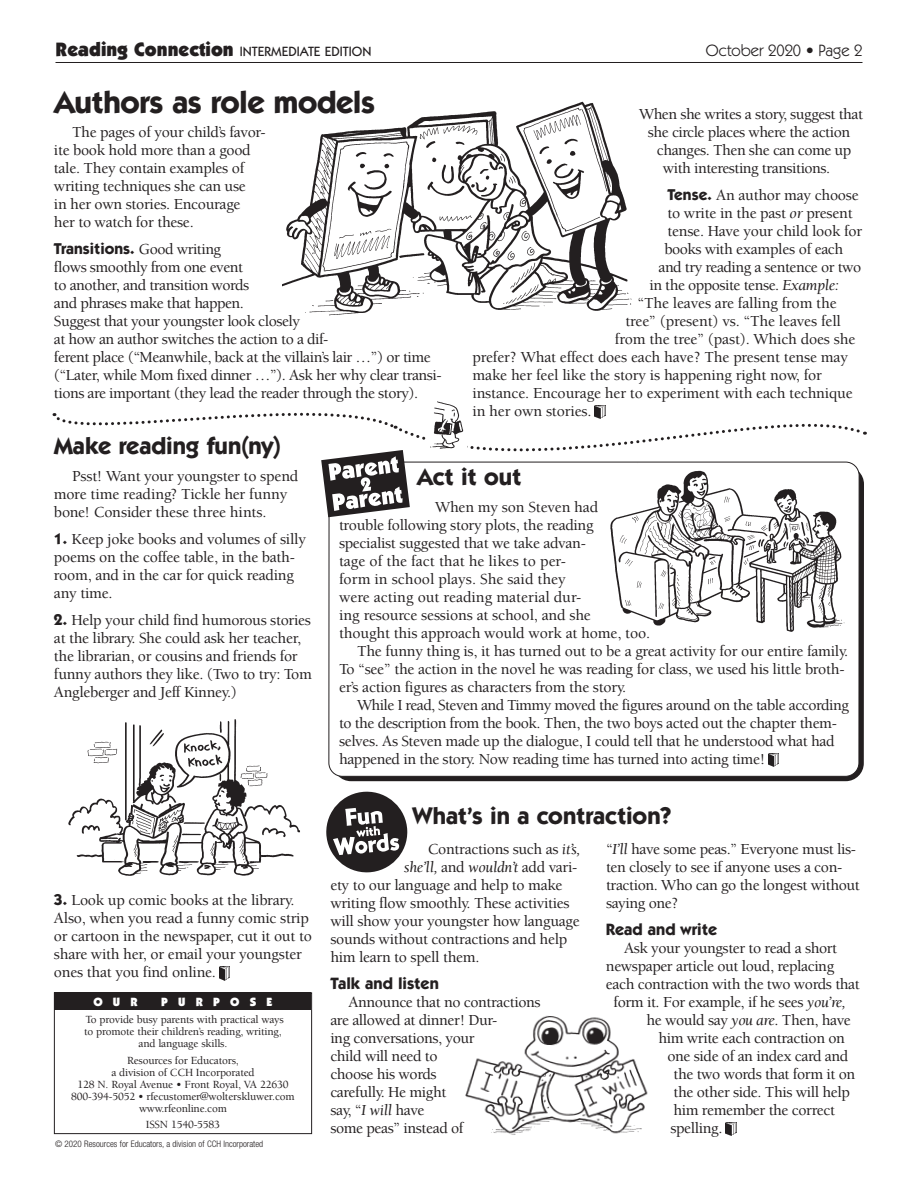
<style>
.page{position:relative;width:918px;height:1188px;background:#fff}
.page>*{position:absolute;margin:0;border:0;box-sizing:border-box;transform-origin:0 0}
.t1{font:700 31.5px "ITC Kabel Std";letter-spacing:-.015em;color:#231f20}
.t2{font:700 24px "ITC Kabel Std";letter-spacing:-.005em;color:#231f20}
.t3{font:700 16.5px "ITC Kabel Std";color:#231f20}
.t4{font:16.5px "ITC Kabel Std";color:#231f20}
.t5{font:500 15.75px/18px "Berkeley Std";letter-spacing:-.02em;color:#231f20}
.t6{font:500 15.75px "Berkeley Std";color:#231f20}
.t7{font:italic 15.75px "Berkeley Std";letter-spacing:-.02em;color:#231f20}
.t8{font:500 13.5px "ITC Kabel Std";color:#231f20}
.t9{font:900 12px "ITC Kabel Std";letter-spacing:.85em;color:#fff}
.t10{font:500 11.25px/12px "Berkeley Std";letter-spacing:-.015em;color:#231f20;text-align:center}
.t11{font:300 condensed 9px "Helvetica Neue";color:#231f20}
.s1{font-weight:900;font-size:19.5px}
.s2{font-family:"ITC Kabel Std";font-weight:700}
.s3{font-weight:400;font-style:italic}
.s4{font-weight:500;font-style:normal}
</style>
<div class="page">
<div style="left:54px;top:992px;width:258px;height:142px;border:1px solid #231f20"></div>
<div style="left:55px;top:992px;width:256px;height:18px;background:#231f20"></div>
<hr style="left:56px;top:62px;width:806px;height:1px;background:#231f20">
<img style="left:768px;top:753px;width:11px;height:14px">
<svg style="left:219px;top:967px;width:11px;height:13px"></svg>
<img style="left:726px;top:1122px;width:10px;height:14px">
<svg style="left:54px;top:405px;width:811px;height:112px"></svg>
<svg style="left:326px;top:791px;width:82px;height:82px"></svg>
<img style="left:283px;top:101px;width:348px;height:215px">
<img style="left:465px;top:1015px;width:183px;height:120px">
<img style="left:68px;top:719px;width:232px;height:157px">
<div style="left:427px;top:429px;width:40px;height:22px;background:#fff"></div>
<img style="left:604px;top:463px;width:243px;height:169px">
<img style="left:427px;top:401px;width:38px;height:56px">
<h1 class="t8" style="left:56px;top:44px;width:317px"><span class="s1">Reading Connection</span> INTERMEDIATE EDITION</h1>
<h1 class="t4" style="left:706px;top:41px;width:158px">October 2020 • Page 2</h1>
<h2 class="t1" style="left:54px;top:83px;width:323px">Authors as role models</h2>
<p class="t5" style="left:54px;top:123px;width:213px;text-indent:18px">The pages of your child’s favor&shy;ite book hold more than a good tale. They contain examples of writing techniques she can use<br>in her own stories. Encourage<br>her to watch for these.</p>
<p class="t5" style="left:54px;top:240px;width:389px"><span class="s2">Transitions.</span> Good writing<br>flows smoothly from one event<br>to another, and transition words<br>and phrases make that happen.<br>Suggest that your youngster look closely<br>at how an author switches the action to a dif-<br>ferent place (“Meanwhile, back at the villain’s lair …”) or time (“Later, while Mom fixed dinner …”). Ask her why clear transi&shy;tions are important (they lead the reader through the story).</p>
<p class="t5" style="left:639px;top:105px;width:225px;text-align:center">When she writes a story, suggest that she circle places where the action changes. Then she can come up with interesting transitions.</p>
<p class="t5" style="left:667px;top:186px;width:193px"><span class="s2">Tense.</span> An author may choose</p>
<p class="t5" style="left:667px;top:204px;width:187px">to write in the past <span class="s3">or</span> present</p>
<p class="t5" style="left:667px;top:222px;width:196px">tense. Have your child look for</p>
<p class="t5" style="left:664px;top:240px;width:180px">books with examples of each</p>
<p class="t5" style="left:658px;top:258px;width:204px">and try reading a sentence or two</p>
<p class="t5" style="left:650px;top:276px;width:191px">in the opposite tense. <span class="s3">Example:</span></p>
<p class="t5" style="left:638px;top:294px;width:201px">“The leaves are falling from the</p>
<p class="t5" style="left:626px;top:312px;width:217px">tree” (present) vs. “The leaves fell</p>
<p class="t5" style="left:615px;top:330px;width:242px">from the tree” (past). Which does she</p>
<p class="t5" style="left:472px;top:348px;width:377px">prefer? What effect does each have? The present tense may</p>
<p class="t5" style="left:472px;top:366px;width:351px">make her feel like the story is happening right now, for</p>
<p class="t5" style="left:472px;top:384px;width:382px">instance. Encourage her to experiment with each technique</p>
<p class="t5" style="left:472px;top:402px;width:121px">in her own stories.</p>
<h2 class="t2" style="left:54px;top:431px;width:228px">Make reading fun(ny)</h2>
<p class="t5" style="left:54px;top:467px;width:246px;text-indent:18px">Psst! Want your youngster to spend more time reading? Tickle her funny bone! Consider these three hints.</p>
<p class="t5" style="left:54px;top:530px;width:253px"><span class="s2">1.</span> Keep joke books and volumes of silly poems on the coffee table, in the bath&shy;room, and in the car for quick reading any time.</p>
<p class="t5" style="left:54px;top:611px;width:260px"><span class="s2">2.</span> Help your child find humorous stories at the library. She could ask her teacher, the librarian, or cousins and friends for funny authors they like. (Two to try: Tom Angleberger and Jeff Kinney.)</p>
<p class="t5" style="left:54px;top:892px;width:259px"><span class="s2">3.</span> Look up comic books at the library.<br>Also, when you read a funny comic strip or cartoon in the newspaper, cut it out to share with her, or email your youngster ones that you find online.</p>
<p class="t9" style="left:93px;top:994px;width:46px">OUR</p>
<p class="t9" style="left:161px;top:994px;width:113px">PURPOSE</p>
<p class="t10" style="left:84px;top:1014px;width:201px">To provide busy parents with practical ways to promote their children’s reading, writing, and language skills.</p>
<p class="t10" style="left:71px;top:1055px;width:225px">Resources for Educators,<br>a division of CCH Incorporated<br>128 N. Royal Avenue • Front Royal, VA 22630<br>800-394-5052 • rfecustomer@wolterskluwer.com www.rfeonline.com</p>
<p class="t10" style="left:146px;top:1119px;width:76px">ISSN 1540-5583</p>
<p class="t11" style="left:55px;top:1139px;width:210px">© 2020 Resources for Educators, a division of CCH Incorporated</p>
<h2 class="t2" style="left:417px;top:462px;width:106px">Act it out</h2>
<p class="t5" style="left:435px;top:498px;width:165px">When my son Steven had</p>
<p class="t5" style="left:339px;top:516px;width:256px">trouble following story plots, the reading</p>
<p class="t5" style="left:339px;top:534px;width:248px">specialist suggested that we take advan-</p>
<p class="t6" style="left:339px;top:553px;width:228px">tage of the fact that he likes to per-</p>
<p class="t6" style="left:339px;top:571px;width:228px">form in school plays. She said they</p>
<p class="t6" style="left:339px;top:589px;width:244px">were acting out reading material dur-</p>
<p class="t5" style="left:339px;top:606px;width:253px">ing resource sessions at school, and she</p>
<p class="t5" style="left:339px;top:624px;width:313px">thought this approach would work at home, too.</p>
<p class="t5" style="left:357px;top:642px;width:493px">The funny thing is, it has turned out to be a great activity for our entire family.</p>
<p class="t5" style="left:339px;top:660px;width:507px">To “see” the action in the novel he was reading for class, we used his little broth-</p>
<p class="t5" style="left:339px;top:678px;width:289px">er’s action figures as characters from the story.</p>
<p class="t5" style="left:357px;top:696px;width:493px">While I read, Steven and Timmy moved the figures around on the table according</p>
<p class="t5" style="left:339px;top:714px;width:499px">to the description from the book. Then, the two boys acted out the chapter them-</p>
<p class="t5" style="left:339px;top:732px;width:497px">selves. As Steven made up the dialogue, I could tell that he understood what had</p>
<p class="t5" style="left:339px;top:750px;width:428px">happened in the story. Now reading time has turned into acting time!</p>
<h2 class="t2" style="left:412px;top:802px;width:260px">What’s in a contraction?</h2>
<p class="t5" style="left:428px;top:840px;width:154px">Contractions such as <span class="s3">it’s,</span></p>
<p class="t7" style="left:404px;top:858px;width:175px">she’ll, <span class="s4">and</span> wouldn’t <span class="s4">add vari-</span></p>
<p class="t5" style="left:330px;top:876px;width:234px">ety to our language and help to make</p>
<p class="t5" style="left:330px;top:894px;width:241px">writing flow smoothly. These activities</p>
<p class="t5" style="left:330px;top:912px;width:251px">will show your youngster how language</p>
<p class="t5" style="left:330px;top:930px;width:238px">sounds without contractions and help</p>
<p class="t5" style="left:330px;top:948px;width:151px">him learn to spell them.</p>
<p class="t3" style="left:330px;top:973px;width:110px">Talk and listen</p>
<p class="t5" style="left:330px;top:993px;width:212px;text-indent:18px">Announce that no contractions are allowed at dinner! Dur-<br>ing conversations, your<br>child will need to<br>choose his words<br>carefully. He might<br>say, “<span class="s3">I will</span> have<br>some peas” instead of</p>
<p class="t5" style="left:606px;top:840px;width:255px">“<span class="s3">I’ll</span> have some peas.” Everyone must lis&shy;ten closely to see if anyone uses a con&shy;traction. Who can go the longest without saying one?</p>
<p class="t3" style="left:606px;top:919px;width:113px">Read and write</p>
<p class="t5" style="left:624px;top:939px;width:215px">Ask your youngster to read a short</p>
<p class="t5" style="left:606px;top:957px;width:230px">newspaper article out loud, replacing</p>
<p class="t5" style="left:606px;top:975px;width:255px">each contraction with the two words that</p>
<p class="t5" style="left:613px;top:993px;width:234px">form it. For example, if he sees <span class="s3">you’re,</span></p>
<p class="t5" style="left:647px;top:1011px;width:206px">he would say <span class="s3">you are</span>. Then, have</p>
<p class="t5" style="left:659px;top:1029px;width:188px">him write each contraction on</p>
<p class="t5" style="left:668px;top:1047px;width:182px">one side of an index card and</p>
<p class="t5" style="left:674px;top:1065px;width:183px">the two words that form it on</p>
<p class="t5" style="left:674px;top:1083px;width:178px">the other side. This will help</p>
<p class="t5" style="left:674px;top:1101px;width:163px">him remember the correct</p>
<p class="t5" style="left:671px;top:1119px;width:53px">spelling.</p>
</div>
